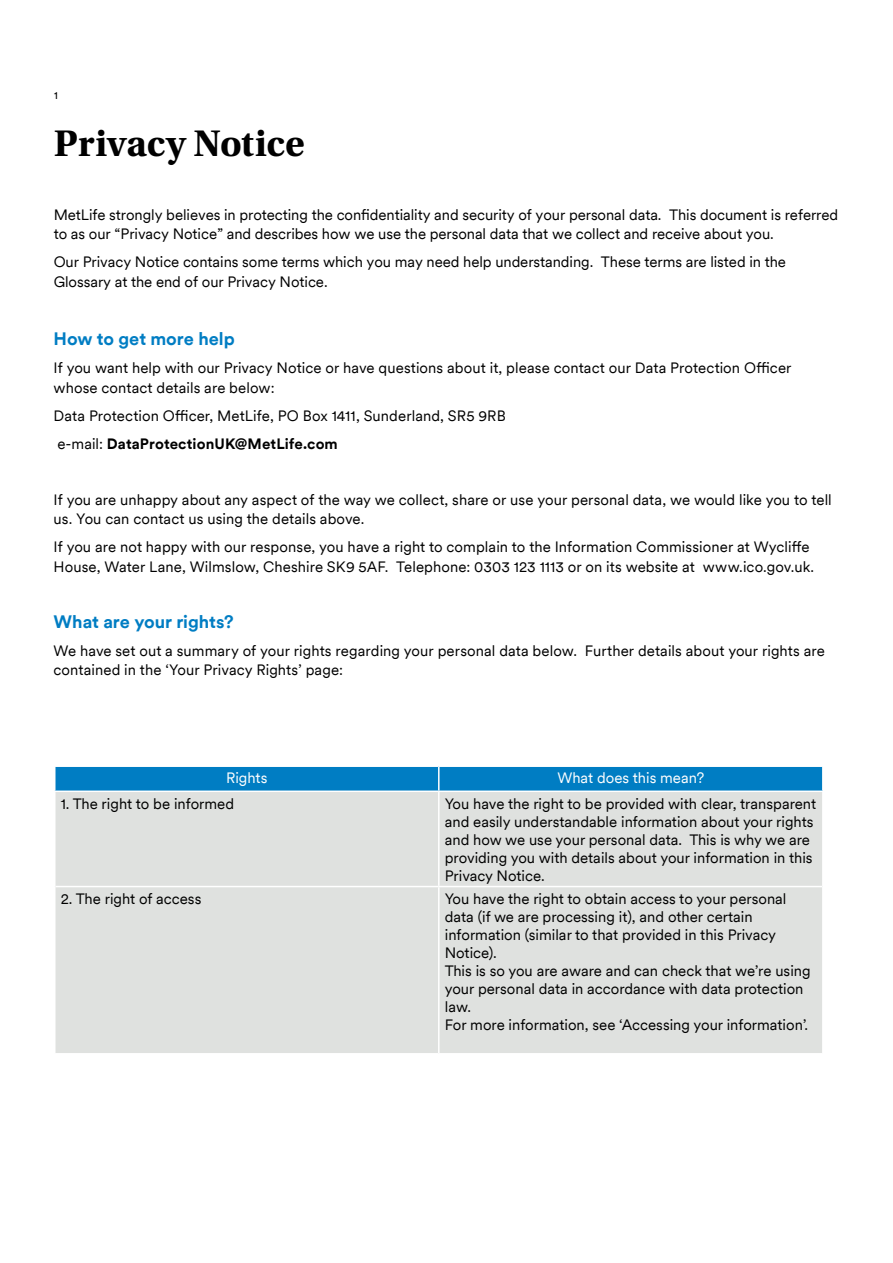
<style>
.page{position:relative;width:893px;height:1263px;background:#fff}
.page>*{position:absolute;margin:0;border:0;box-sizing:border-box;transform-origin:0 0}
.t1{font:700 39px "Utopia Std";color:#000}
.t2{font:700 18px "Met Life Circular TT";letter-spacing:-.005em;color:#007dc3}
.t3{font:15px/18px "Met Life Circular TT";color:#000}
.t4{font:15px "Met Life Circular TT";color:#fff}
.t5{font:10.5px "Circular Pro";color:#000}
.s1{font-weight:700}
</style>
<div class="page">
<div style="left:56px;top:767px;width:766px;height:23px;background:#007dc3"></div>
<div style="left:56px;top:792px;width:766px;height:261px;background:#dfe1df"></div>
<hr style="left:438px;top:792px;width:2px;height:94px;background:#fff">
<hr style="left:56px;top:886px;width:383px;height:1px;background:#fff">
<hr style="left:439px;top:886px;width:383px;height:1px;background:#fff">
<hr style="left:438px;top:887px;width:2px;height:166px;background:#fff">
<hr style="left:438px;top:767px;width:2px;height:23px;background:#fff">
<p class="t5" style="left:54px;top:88px;width:5px">1</p>
<h1 class="t1" style="left:54px;top:121px;width:253px">Privacy Notice</h1>
<p class="t3" style="left:54px;top:204px;width:786px;line-height:19.5px">MetLife strongly believes in protecting the confidentiality and security of your personal data. This document is referred to as our “Privacy Notice” and describes how we use the personal data that we collect and receive about you.</p>
<p class="t3" style="left:54px;top:252px;width:734px;line-height:19.5px">Our Privacy Notice contains some terms which you may need help understanding. These terms are listed in the<br>Glossary at the end of our Privacy Notice.</p>
<p class="t2" style="left:54px;top:327px;width:183px">How to get more help</p>
<p class="t3" style="left:54px;top:358px;width:739px;line-height:19.5px">If you want help with our Privacy Notice or have questions about it, please contact our Data Protection Officer whose contact details are below:</p>
<p class="t3" style="left:54px;top:401px;width:454px;line-height:28px">Data Protection Officer, MetLife, PO Box 1411, Sunderland, SR5 9RB e-mail: <span class="s1">DataProtectionUK@MetLife.com</span></p>
<p class="t3" style="left:54px;top:489px;width:780px;line-height:19.5px">If you are unhappy about any aspect of the way we collect, share or use your personal data, we would like you to tell us. You can contact us using the details above.</p>
<p class="t3" style="left:54px;top:537px;width:762px;line-height:19.5px">If you are not happy with our response, you have a right to complain to the Information Commissioner at Wycliffe<br>House, Water Lane, Wilmslow, Cheshire SK9 5AF. Telephone: 0303 123 1113 or on its website at www.ico.gov.uk.</p>
<p class="t2" style="left:54px;top:609px;width:182px">What are your rights?</p>
<p class="t3" style="left:54px;top:640px;width:773px;line-height:19.5px">We have set out a summary of your rights regarding your personal data below. Further details about your rights are contained in the ‘Your Privacy Rights’ page:</p>
<p class="t4" style="left:226px;top:768px;width:43px">Rights</p>
<p class="t4" style="left:557px;top:768px;width:148px">What does this mean?</p>
<p class="t3" style="left:61px;top:794px;width:175px">1. The right to be informed</p>
<p class="t3" style="left:445px;top:794px;width:373px">You have the right to be provided with clear, transparent and easily understandable information about your rights and how we use your personal data. This is why we are providing you with details about your information in this Privacy Notice.</p>
<p class="t3" style="left:61px;top:889px;width:142px">2. The right of access</p>
<p class="t3" style="left:445px;top:889px;width:367px">You have the right to obtain access to your personal data (if we are processing it), and other certain information (similar to that provided in this Privacy Notice).<br>This is so you are aware and can check that we’re using your personal data in accordance with data protection law.<br>For more information, see ‘Accessing your information’.</p>
</div>
